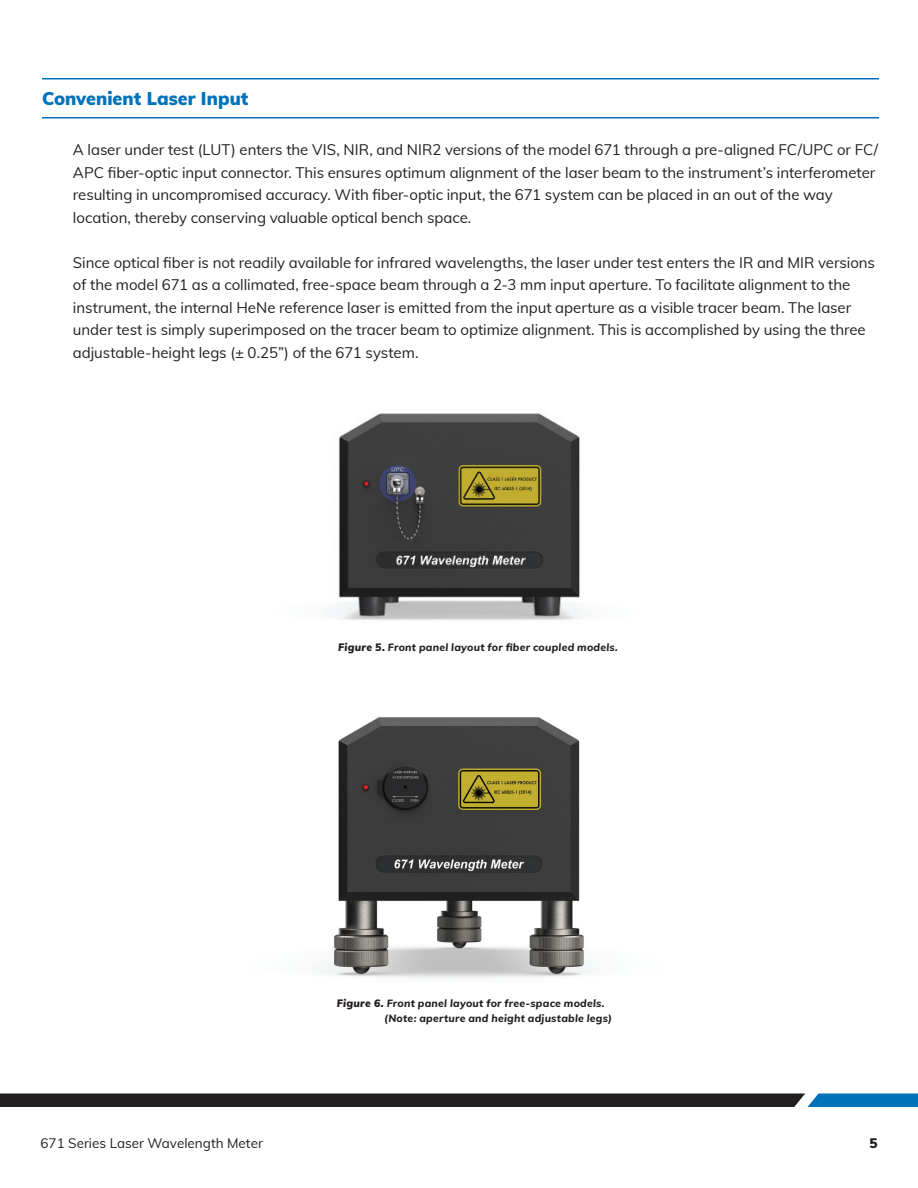
<style>
.page{position:relative;width:918px;height:1188px;background:#fff}
.page>*{position:absolute;margin:0;border:0;box-sizing:border-box;transform-origin:0 0}
.t1{font:900 18px "Muli";color:#0072bc}
.t2{font:15px/22.5px "Muli";letter-spacing:-.005em;color:#231f20}
.t3{font:13.5px "Muli";color:#231f20}
.t4{font:900 13.5px "Muli";color:#231f20}
.t5{font:italic 800 10.5px/15px "Muli";letter-spacing:.02em;color:#231f20}
.s1{font-weight:900}
</style>
<div class="page">
<svg style="left:0;top:1094px;width:918px;height:13px;background:#222b35"></svg>
<hr style="left:42px;top:78px;width:837px;height:2px;background:#0072bc">
<hr style="left:42px;top:117px;width:837px;height:1px;background:#0072bc">
<img style="left:320px;top:717px;width:273px;height:261px">
<img style="left:329px;top:413px;width:254px;height:207px">
<p class="t1" style="left:42px;top:87px;width:208px">Convenient Laser Input</p>
<p class="t2" style="left:73px;top:138px;width:807px">A laser under test (LUT) enters the VIS, NIR, and NIR2 versions of the model 671 through a pre-aligned FC/UPC or FC/ APC fiber-optic input connector. This ensures optimum alignment of the laser beam to the instrument’s interferometer resulting in uncompromised accuracy. With fiber-optic input, the 671 system can be placed in an out of the way location, thereby conserving valuable optical bench space.</p>
<p class="t2" style="left:73px;top:251px;width:804px">Since optical fiber is not readily available for infrared wavelengths, the laser under test enters the IR and MIR versions of the model 671 as a collimated, free-space beam through a 2-3 mm input aperture. To facilitate alignment to the instrument, the internal HeNe reference laser is emitted from the input aperture as a visible tracer beam. The laser under test is simply superimposed on the tracer beam to optimize alignment. This is accomplished by using the three adjustable-height legs (± 0.25”) of the 671 system.</p>
<p class="t5" style="left:338px;top:639px;width:281px"><span class="s1">Figure 5.</span> Front panel layout for fiber coupled models.</p>
<p class="t5" style="left:384px;top:995px;width:230px;text-indent:-47px"><span class="s1">Figure 6.</span> Front panel layout for free-space models. (Note: aperture and height adjustable legs)</p>
<p class="t3" style="left:40px;top:1134px;width:224px">671 Series Laser Wavelength Meter</p>
<p class="t4" style="left:869px;top:1134px;width:10px">5</p>
</div>
